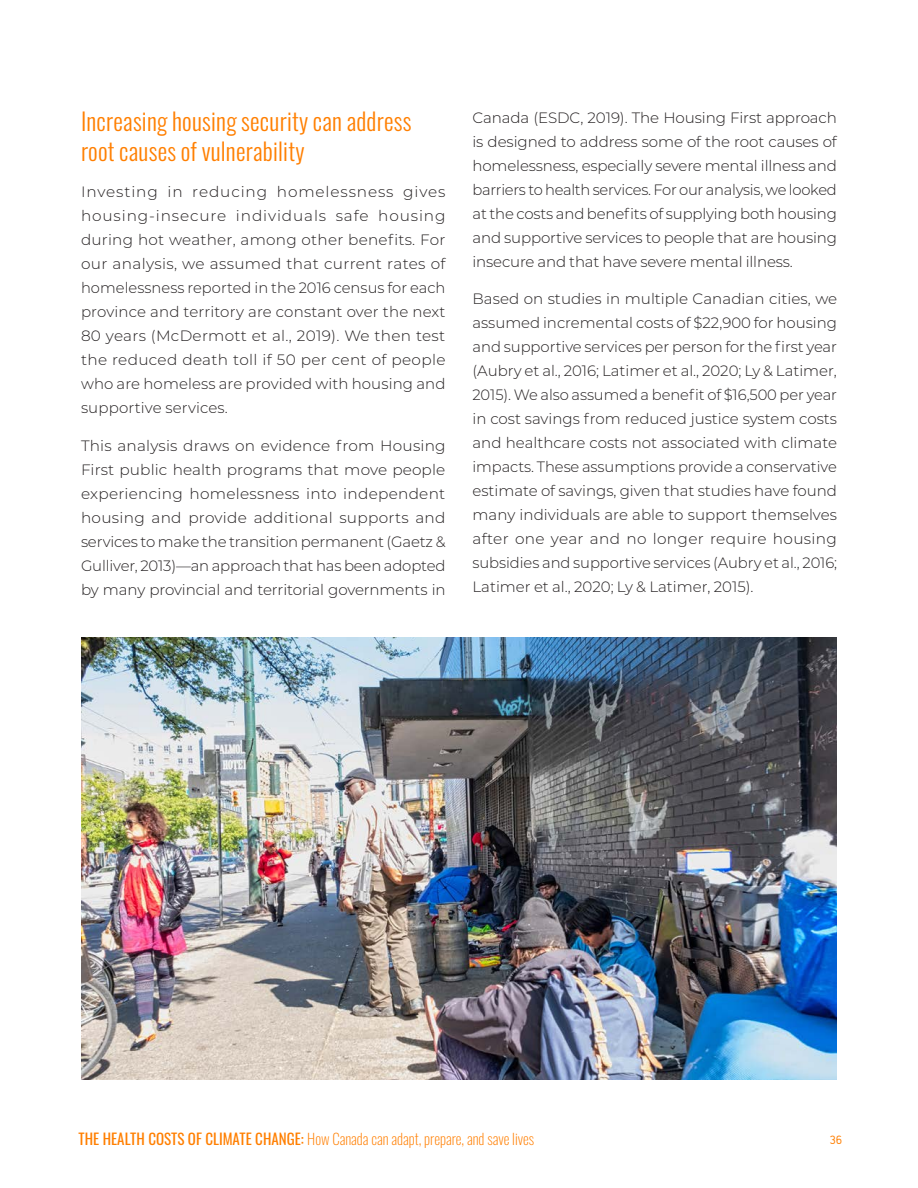
<style>
.page{position:relative;width:918px;height:1188px;background:#fff}
.page>*{position:absolute;margin:0;border:0;box-sizing:border-box;transform-origin:0 0}
.Body_Text_San_Serif{font:300 24px/30px "Oswald";letter-spacing:.01em;color:#ff7f00}
.Body_Text_San_Serif-2{font:300 15px/24px "Montserrat";letter-spacing:-.005em;color:#231f20;text-align:justify}
.t1{font:200 15px "Oswald";color:#ff7f00}
.t2{font:12px "DI Nosaur";color:#ff7f00}
.s1{font-weight:400}
</style>
<div class="page">
<img style="left:82px;top:637px;width:755px;height:443px">
<p class="Body_Text_San_Serif" style="left:81px;top:104px;width:332px">Increasing housing security can address root causes of vulnerability</p>
<p class="Body_Text_San_Serif-2" style="left:81px;top:180px;width:366px">Investing in reducing homelessness gives housing-insecure individuals safe housing during hot weather, among other benefits. For our analysis, we assumed that current rates of homelessness reported in the 2016 census for each province and territory are constant over the next 80 years (McDermott et al., 2019). We then test the reduced death toll if 50 per cent of people who are homeless are provided with housing and supportive services.</p>
<p class="Body_Text_San_Serif-2" style="left:81px;top:433px;width:366px">This analysis draws on evidence from Housing First public health programs that move people experiencing homelessness into independent housing and provide additional supports and services to make the transition permanent (Gaetz &amp; Gulliver, 2013)—an approach that has been adopted by many provincial and territorial governments in</p>
<p class="Body_Text_San_Serif-2" style="left:472px;top:105px;width:366px">Canada (ESDC, 2019). The Housing First approach is designed to address some of the root causes of homelessness, especially severe mental illness and barriers to health services. For our analysis, we looked at the costs and benefits of supplying both housing and supportive services to people that are housing insecure and that have severe mental illness.</p>
<p class="Body_Text_San_Serif-2" style="left:472px;top:286px;width:366px">Based on studies in multiple Canadian cities, we assumed incremental costs of $22,900 for housing and supportive services per person for the first year (Aubry et al., 2016; Latimer et al., 2020; Ly &amp; Latimer, 2015). We also assumed a benefit of $16,500 per year in cost savings from reduced justice system costs and healthcare costs not associated with climate impacts. These assumptions provide a conservative estimate of savings, given that studies have found many individuals are able to support themselves after one year and no longer require housing subsidies and supportive services (Aubry et al., 2016; Latimer et al., 2020; Ly &amp; Latimer, 2015).</p>
<p class="t1" style="left:79px;top:1125px;width:457px"><span class="s1">THE HEALTH COSTS OF CLIMATE CHANGE:</span> How Canada can adapt, prepare, and save lives</p>
<p class="t2" style="left:830px;top:1132px;width:14px">36</p>
</div>
